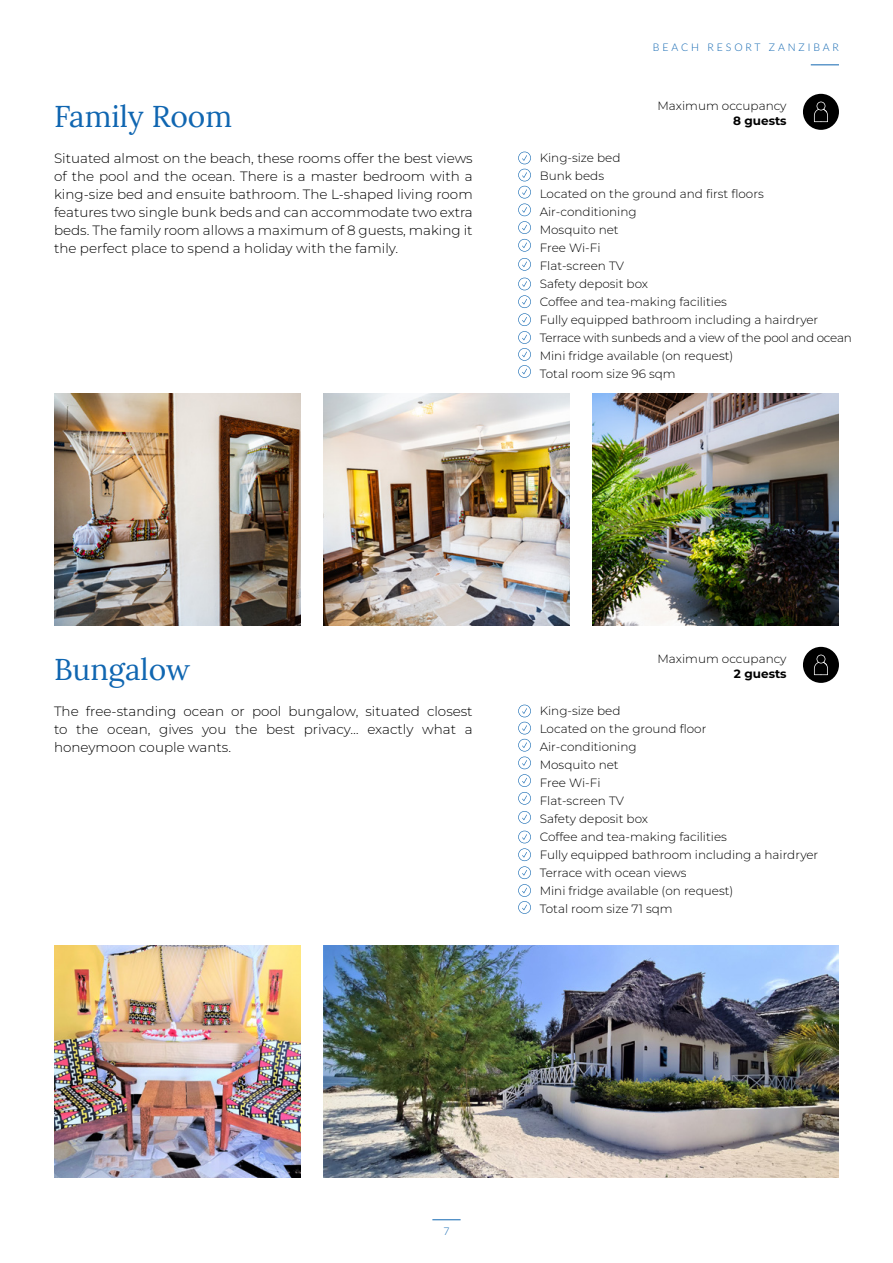
<style>
.page{position:relative;width:893px;height:1263px;background:#fff}
.page>*{position:absolute;margin:0;border:0;box-sizing:border-box;transform-origin:0 0}
.t1{font:30px "Lora";color:#1066b1}
.t2{font:300 13.5px/18px "Montserrat";color:#000;text-align:justify}
.t3{font:300 12px/18px "Montserrat";color:#000}
.t4{font:700 12px "Montserrat";color:#000}
.t5{font:300 10.5px "Lato";letter-spacing:.275em;color:#1066b1}
</style>
<div class="page">
<svg style="left:811px;top:64px;width:28px;height:1px"></svg>
<svg style="left:432px;top:1219px;width:29px;height:1px"></svg>
<img style="left:323px;top:946px;width:516px;height:232px">
<img style="left:54px;top:946px;width:247px;height:232px">
<div style="left:803px;top:94px;width:36px;height:36px;background:#000;border-radius:50%"></div>
<svg style="left:814px;top:102px;width:14px;height:20px"></svg>
<div style="left:803px;top:647px;width:36px;height:36px;background:#000;border-radius:50%"></div>
<svg style="left:814px;top:655px;width:14px;height:20px"></svg>
<img style="left:592px;top:393px;width:247px;height:232px">
<img style="left:323px;top:393px;width:247px;height:232px">
<img style="left:54px;top:393px;width:247px;height:232px">
<svg style="left:518px;top:152px;width:13px;height:100px"></svg>
<svg style="left:518px;top:705px;width:13px;height:100px"></svg>
<svg style="left:518px;top:258px;width:13px;height:13px"></svg>
<svg style="left:518px;top:811px;width:13px;height:13px"></svg>
<svg style="left:518px;top:831px;width:13px;height:83px"></svg>
<svg style="left:518px;top:278px;width:13px;height:100px"></svg>
<h1 class="t1" style="left:54px;top:93px;width:180px">Family Room</h1>
<p class="t2" style="left:54px;top:149px;width:420px">Situated almost on the beach, these rooms offer the best views of the pool and the ocean. There is a master bedroom with a king-size bed and ensuite bathroom. The L-shaped living room features two single bunk beds and can accommodate two extra beds. The family room allows a maximum of 8 guests, making it the perfect place to spend a holiday with the family.</p>
<p class="t5" style="left:653px;top:40px;width:188px">BEACH RESORT ZANZIBAR</p>
<p class="t3" style="left:657px;top:97px;width:131px">Maximum occupancy</p>
<p class="t4" style="left:733px;top:113px;width:55px">8 guests</p>
<p class="t3" style="left:540px;top:148px;width:314px">King-size bed<br>Bunk beds<br>Located on the ground and first floors<br>Air-conditioning<br>Mosquito net<br>Free Wi-Fi<br>Flat-screen TV<br>Safety deposit box<br>Coffee and tea-making facilities<br>Fully equipped bathroom including a hairdryer<br>Terrace with sunbeds and a view of the pool and ocean<br>Mini fridge available (on request)<br>Total room size 96 sqm</p>
<h1 class="t1" style="left:54px;top:646px;width:138px">Bungalow</h1>
<p class="t2" style="left:54px;top:702px;width:420px">The free-standing ocean or pool bungalow, situated closest to the ocean, gives you the best privacy… exactly what a honeymoon couple wants.</p>
<p class="t3" style="left:657px;top:650px;width:131px">Maximum occupancy</p>
<p class="t4" style="left:734px;top:666px;width:54px">2 guests</p>
<p class="t3" style="left:540px;top:701px;width:280px">King-size bed<br>Located on the ground floor<br>Air-conditioning<br>Mosquito net<br>Free Wi-Fi<br>Flat-screen TV<br>Safety deposit box<br>Coffee and tea-making facilities<br>Fully equipped bathroom including a hairdryer<br>Terrace with ocean views<br>Mini fridge available (on request)<br>Total room size 71 sqm</p>
<p class="t5" style="left:443px;top:1224px;width:8px">7</p>
</div>
